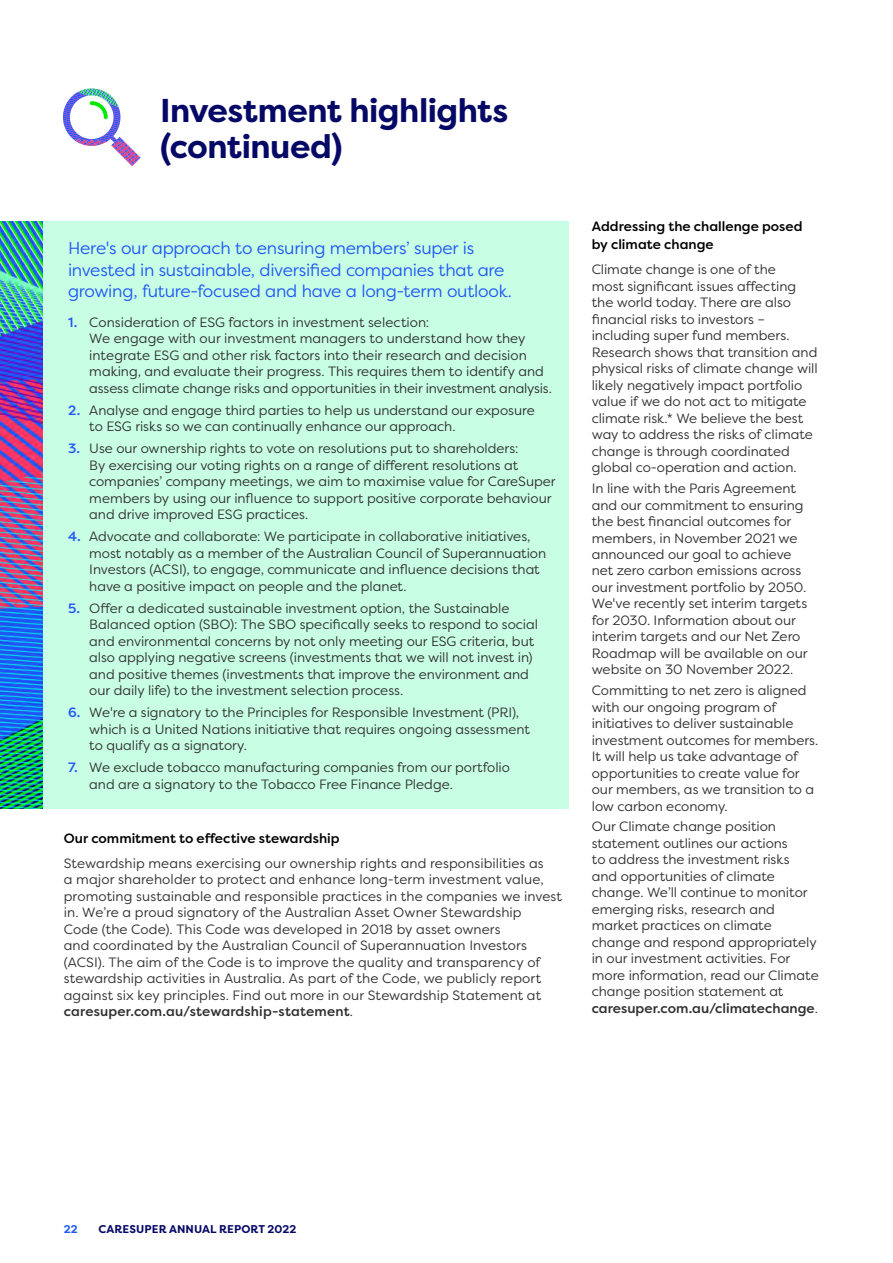
<style>
.page{position:relative;width:893px;height:1263px;background:#fff}
.page>*{position:absolute;margin:0;border:0;box-sizing:border-box;transform-origin:0 0}
.t1{font:700 33px/36px "Filson Pro";letter-spacing:-.015em;color:#060866}
.t2{font:17.25px/21.8px "Filson Pro";letter-spacing:-.015em;color:#2158f5}
.t3{font:13.5px/16.5px "Filson Pro";color:#303030}
.t4{font:500 13.5px/18px "Filson Pro";color:#000}
.t5{font:700 11.25px "Filson Pro";letter-spacing:.01em;color:#060866}
.t6{font:700 11.25px "Filson Pro";color:#2158f5}
.s1{font-weight:500;color:#2158f5}
.s2{font-weight:500}
</style>
<div class="page">
<div style="left:0;top:221px;width:568px;height:588px;background:#c8ffe4"></div>
<img style="left:0;top:221px;width:43px;height:588px">
<svg style="left:63px;top:88px;width:78px;height:78px"></svg>
<h1 class="t1" style="left:160px;top:93px;width:350px">Investment highlights (continued)</h1>
<p class="t2" style="left:68px;top:237px;width:445px">Here's our approach to ensuring members’ super is invested in sustainable, diversified companies that are growing, future-focused and have a long-term outlook.</p>
<p class="t3" style="left:89px;top:313px;width:464px;text-indent:-21px"><span class="s1">1.</span> Consideration of ESG factors in investment selection:<br>We engage with our investment managers to understand how they integrate ESG and other risk factors into their research and decision making, and evaluate their progress. This requires them to identify and assess climate change risks and opportunities in their investment analysis.</p>
<p class="t3" style="left:89px;top:401px;width:447px;text-indent:-21px"><span class="s1">2.</span> Analyse and engage third parties to help us understand our exposure to ESG risks so we can continually enhance our approach.</p>
<p class="t3" style="left:89px;top:440px;width:468px;text-indent:-21px"><span class="s1">3.</span> Use our ownership rights to vote on resolutions put to shareholders:<br>By exercising our voting rights on a range of different resolutions at companies’ company meetings, we aim to maximise value for CareSuper members by using our influence to support positive corporate behaviour and drive improved ESG practices.</p>
<p class="t3" style="left:89px;top:528px;width:458px;text-indent:-21px"><span class="s1">4.</span> Advocate and collaborate: We participate in collaborative initiatives, most notably as a member of the Australian Council of Superannuation Investors (ACSI), to engage, communicate and influence decisions that have a positive impact on people and the planet.</p>
<p class="t3" style="left:89px;top:599px;width:450px;text-indent:-21px"><span class="s1">5.</span> Offer a dedicated sustainable investment option, the Sustainable Balanced option (SBO): The SBO specifically seeks to respond to social and environmental concerns by not only meeting our ESG criteria, but also applying negative screens (investments that we will not invest in) and positive themes (investments that improve the environment and our daily life) to the investment selection process.</p>
<p class="t3" style="left:89px;top:704px;width:442px;text-indent:-21px"><span class="s1">6.</span> We're a signatory to the Principles for Responsible Investment (PRI), which is a United Nations initiative that requires ongoing assessment to qualify as a signatory.</p>
<p class="t3" style="left:89px;top:759px;width:422px;text-indent:-21px"><span class="s1">7.</span> We exclude tobacco manufacturing companies from our portfolio and are a signatory to the Tobacco Free Finance Pledge.</p>
<p class="t4" style="left:64px;top:829px;width:277px">Our commitment to effective stewardship</p>
<p class="t3" style="left:64px;top:854px;width:500px">Stewardship means exercising our ownership rights and responsibilities as<br>a major shareholder to protect and enhance long-term investment value, promoting sustainable and responsible practices in the companies we invest in. We’re a proud signatory of the Australian Asset Owner Stewardship<br>Code (the Code). This Code was developed in 2018 by asset owners<br>and coordinated by the Australian Council of Superannuation Investors (ACSI). The aim of the Code is to improve the quality and transparency of stewardship activities in Australia. As part of the Code, we publicly report against six key principles. Find out more in our Stewardship Statement at <span class="s2">caresuper.com.au/stewardship-statement</span>.</p>
<p class="t4" style="left:592px;top:217px;width:212px">Addressing the challenge posed by climate change</p>
<p class="t3" style="left:592px;top:261px;width:227px">Climate change is one of the<br>most significant issues affecting the world today. There are also financial risks to investors – including super fund members.<br>Research shows that transition and physical risks of climate change will likely negatively impact portfolio value if we do not act to mitigate climate risk.* We believe the best way to address the risks of climate change is through coordinated global co-operation and action.</p>
<p class="t3" style="left:592px;top:480px;width:217px">In line with the Paris Agreement and our commitment to ensuring the best financial outcomes for members, in November 2021 we announced our goal to achieve net zero carbon emissions across our investment portfolio by 2050.<br>We've recently set interim targets for 2030. Information about our interim targets and our Net Zero<br>Roadmap will be available on our website on 30 November 2022.</p>
<p class="t3" style="left:592px;top:682px;width:228px">Committing to net zero is aligned with our ongoing program of initiatives to deliver sustainable investment outcomes for members.<br>It will help us take advantage of opportunities to create value for our members, as we transition to a low carbon economy.</p>
<p class="t3" style="left:592px;top:818px;width:229px">Our Climate change position statement outlines our actions<br>to address the investment risks<br>and opportunities of climate change. We’ll continue to monitor emerging risks, research and market practices on climate change and respond appropriately in our investment activities. For more information, read our Climate change position statement at <span class="s2">caresuper.com.au/climatechange</span>.</p>
<p class="t6" style="left:64px;top:1221px;width:15px">22</p>
<p class="t5" style="left:99px;top:1221px;width:199px">CARESUPER ANNUAL REPORT 2022</p>
</div>
